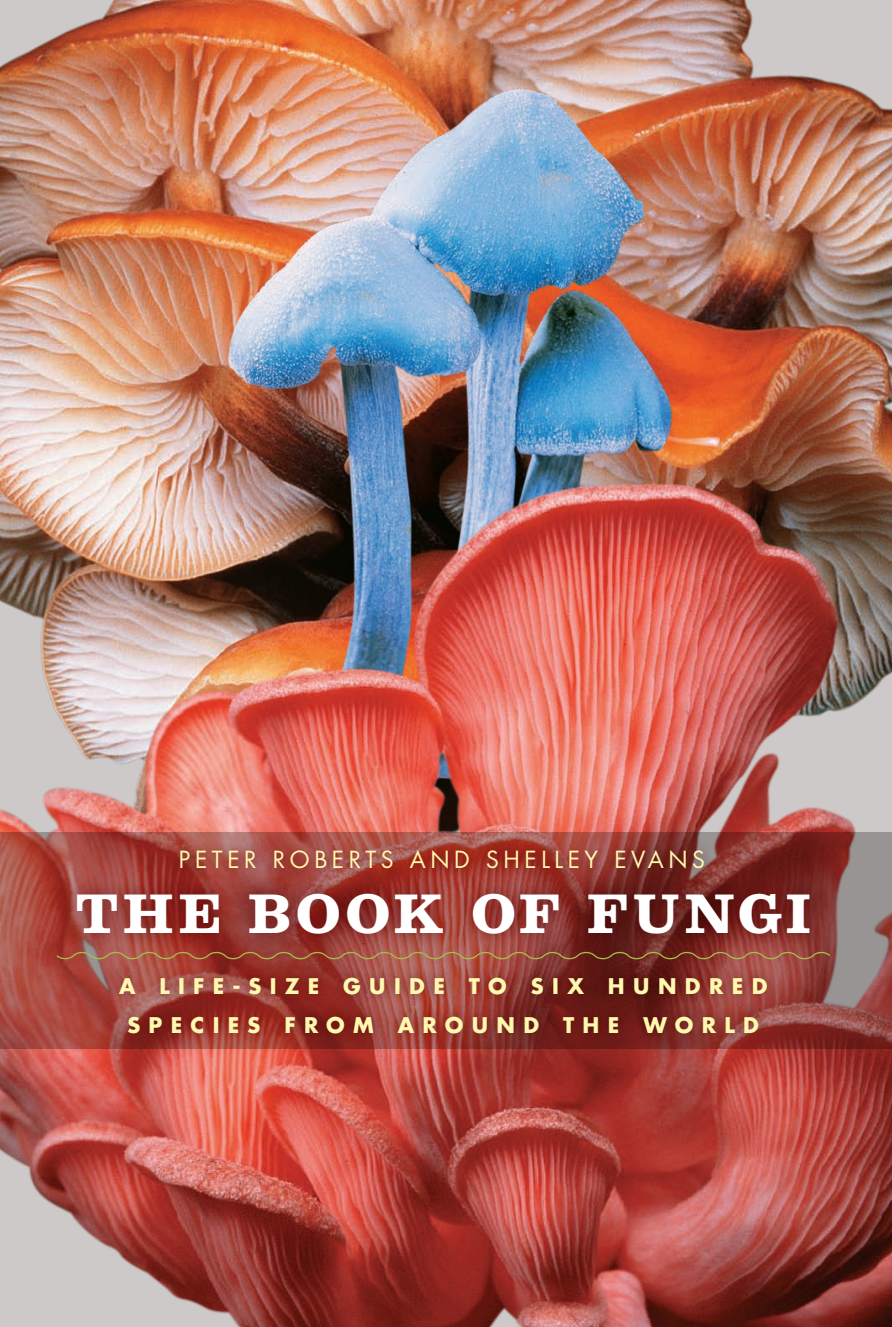
<style>
.page{position:relative;width:892px;height:1327px;background:#fff}
.page>*{position:absolute;margin:0;border:0;box-sizing:border-box;transform-origin:0 0}
.t1{font:700 49.88px "Belizio";letter-spacing:.095em;color:#fff}
.t2{font:22.93px "Futura";letter-spacing:.2em;color:#fff8ae}
.t3{font:700 21px/39px "Futura";letter-spacing:.4em;color:#fff8af;text-align:center}
</style>
<div class="page">
<img style="left:0;top:0;width:892px;height:449px">
<img style="left:184px;top:51px;width:541px;height:398px">
<img style="left:22px;top:449px;width:870px;height:878px">
<svg style="left:726px;top:832px;width:166px;height:216px;background:#8d5f5d"></svg>
<img style="left:0;top:548px;width:206px;height:779px">
<img style="left:0;top:140px;width:22px;height:888px">
<img style="left:49px;top:862px;width:793px;height:167px">
<img style="left:163px;top:832px;width:563px;height:59px">
<img style="left:103px;top:960px;width:688px;height:94px">
<p class="t2" style="left:179px;top:844px;width:527px">PETER ROBERTS AND SHELLEY EVANS</p>
<h1 class="t1" style="left:76px;top:881px;width:737px">THE BOOK OF FUNGI</h1>
<p class="t3" style="left:119px;top:966px;width:650px">A LIFE-SIZE GUIDE TO SIX HUNDRED<br>SPECIES FROM AROUND THE WORLD</p>
</div>
